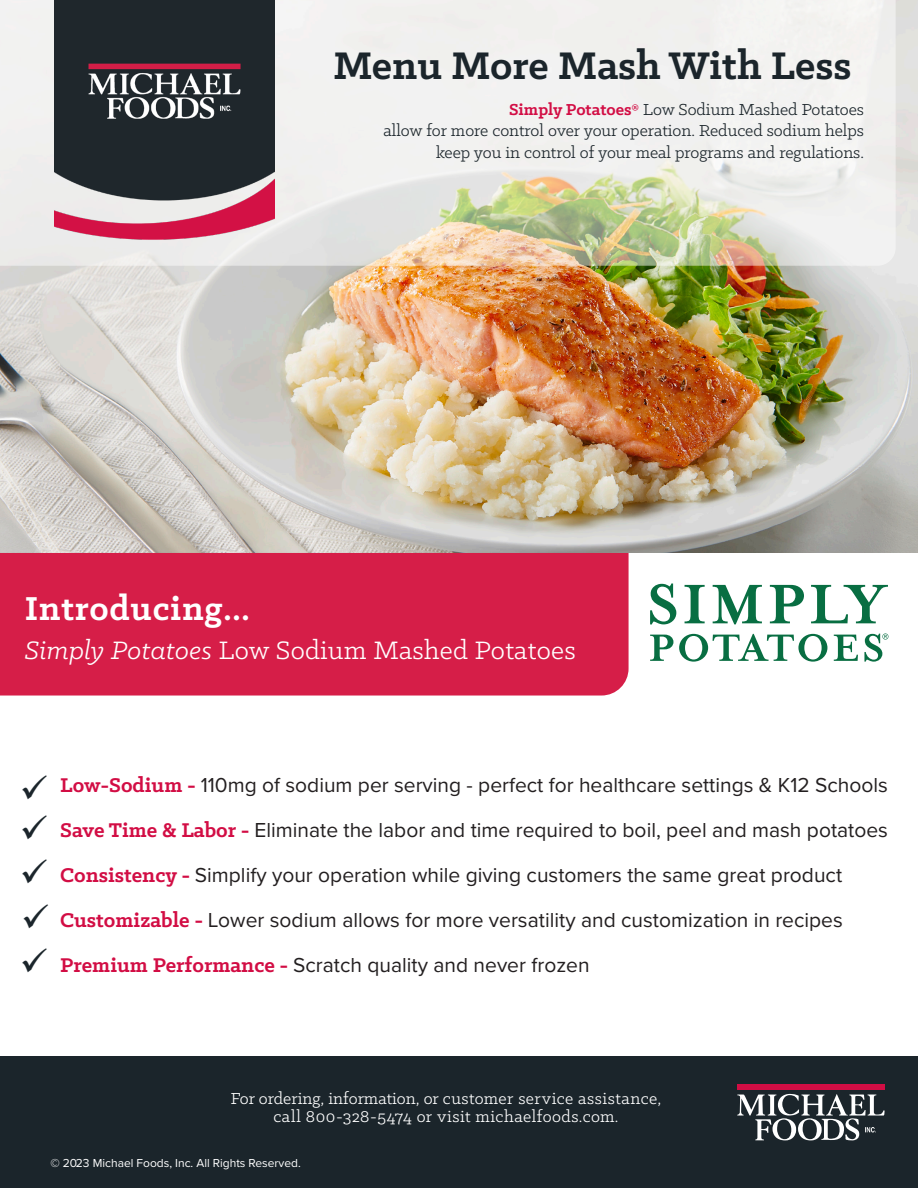
<style>
.page{position:relative;width:918px;height:1188px;background:#fff}
.page>*{position:absolute;margin:0;border:0;box-sizing:border-box;transform-origin:0 0}
.t1{font:700 43.5px "Klinic Slab";color:#1b252b}
.t2{font:700 37.5px "Klinic Slab";letter-spacing:.02em;color:#fff}
.t3{font:28.5px "Klinic Slab";letter-spacing:.01em;color:#fff}
.t4{font:21px "Proxima Nova";color:#231f20}
.t5{font:18px/21.6px "Klinic Slab";color:#1b252b;text-align:right}
.t6{font:18px "Klinic Slab";letter-spacing:.02em;color:#fff}
.t7{font:12px "Proxima Nova";color:#fff}
.s1{font-weight:700;color:#d20d44}
.s2{font-style:italic}
.s3{font-family:"Klinic Slab";font-weight:700;font-size:22.5px;color:#d20d44}
</style>
<div class="page">
<img style="left:0;top:0;width:918px;height:553px">
<div style="left:0;top:1056px;width:918px;height:131px;background:#1b252b"></div>
<div style="left:737px;top:1084px;width:148px;height:6px;background:#d20d44"></div>
<svg style="left:737px;top:1094px;width:148px;height:46px"></svg>
<svg style="left:650px;top:584px;width:26px;height:40px"></svg>
<svg style="left:685px;top:585px;width:20px;height:38px"></svg>
<svg style="left:713px;top:585px;width:49px;height:39px"></svg>
<svg style="left:770px;top:585px;width:34px;height:38px"></svg>
<svg style="left:811px;top:585px;width:77px;height:38px"></svg>
<svg style="left:650px;top:635px;width:23px;height:26px"></svg>
<svg style="left:679px;top:634px;width:148px;height:28px"></svg>
<svg style="left:834px;top:635px;width:24px;height:26px"></svg>
<svg style="left:864px;top:634px;width:24px;height:28px"></svg>
<svg style="left:0;top:0;width:896px;height:266px;fill:#f1f0f0"></svg>
<div style="left:0;top:553px;width:629px;height:143px;background:#d61e48"></div>
<img style="left:55px;top:0;width:220px;height:257px">
<p class="t1" style="left:333px;top:37px;width:520px">Menu More Mash With Less</p>
<p class="t5" style="left:509px;top:98px;width:356px"><span class="s1">Simply Potatoes®</span> Low Sodium Mashed Potatoes</p>
<p class="t5" style="left:384px;top:119px;width:482px">allow for more control over your operation. Reduced sodium helps keep you in control of your meal programs and regulations.</p>
<p class="t2" style="left:25px;top:583px;width:226px">Introducing...</p>
<p class="t3" style="left:25px;top:632px;width:552px"><span class="s2">Simply Potatoes</span> Low Sodium Mashed Potatoes</p>
<p class="t4" style="left:60px;top:770px;width:829px"><span class="s3">Low-Sodium -</span> 110mg of sodium per serving - perfect for healthcare settings &amp; K12 Schools</p>
<p class="t4" style="left:60px;top:815px;width:829px"><span class="s3">Save Time &amp; Labor -</span> Eliminate the labor and time required to boil, peel and mash potatoes</p>
<p class="t4" style="left:60px;top:860px;width:784px"><span class="s3">Consistency -</span> Simplify your operation while giving customers the same great product</p>
<p class="t4" style="left:60px;top:905px;width:784px"><span class="s3">Customizable -</span> Lower sodium allows for more versatility and customization in recipes</p>
<p class="t4" style="left:60px;top:950px;width:531px"><span class="s3">Premium Performance -</span> Scratch quality and never frozen</p>
<p class="t6" style="left:231px;top:1087px;width:432px">For ordering, information, or customer service assistance,</p>
<p class="t6" style="left:274px;top:1105px;width:347px">call 800-328-5474 or visit michaelfoods.com.</p>
<p class="t7" style="left:50px;top:1155px;width:252px">© 2023 Michael Foods, Inc. All Rights Reserved.</p>
</div>
